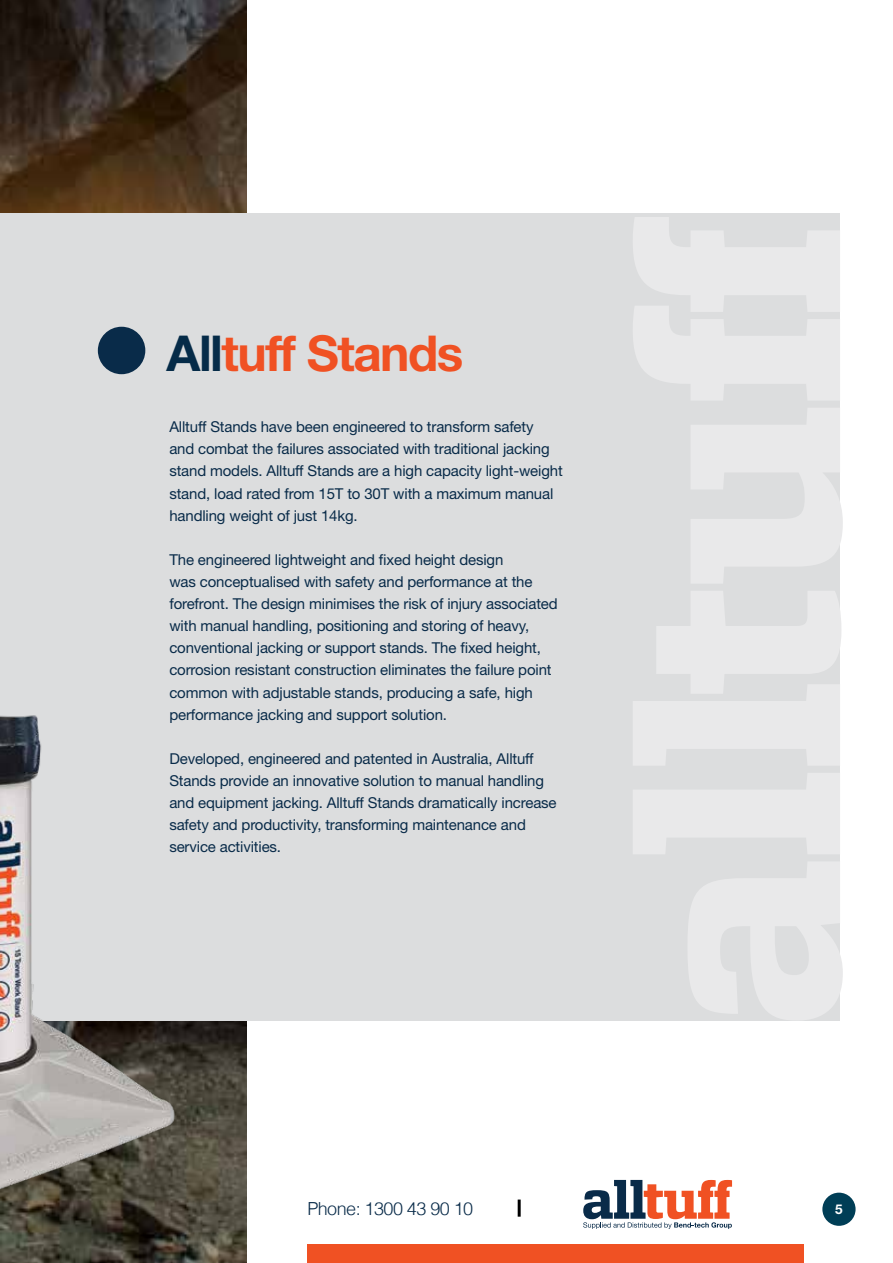
<style>
.page{position:relative;width:893px;height:1263px;background:#fff}
.page>*{position:absolute;margin:0;border:0;box-sizing:border-box;transform-origin:0 0}
.t1{font:700 49.5px "Helvetica Neue LT Pro";letter-spacing:-.03em;color:#f05123}
.t2{font:300 18px "Helvetica";letter-spacing:-.03em;color:#092b49}
.t3{font:15px/22px "Helvetica Neue LT Pro";letter-spacing:-.01em;color:#092b49}
.t4{font:700 13.5px "Helvetica Neue LT Pro";color:#fff}
.s1{color:#052b48}
</style>
<div class="page">
<div style="left:822px;top:1193px;width:34px;height:33px;background:#003e56;border-radius:50%"></div>
<div style="left:307px;top:1244px;width:496px;height:19px;background:#f05123"></div>
<hr style="left:518px;top:1199px;width:3px;height:18px;background:#000">
<svg style="left:583px;top:1180px;width:149px;height:49px"></svg>
<img style="left:0;top:0;width:247px;height:1263px">
<div style="left:0;top:213px;width:840px;height:807px;background:#dcddde"></div>
<svg style="left:633px;top:773px;width:207px;height:81px"></svg>
<svg style="left:688px;top:862px;width:155px;height:158px"></svg>
<svg style="left:633px;top:591px;width:208px;height:174px"></svg>
<svg style="left:691px;top:408px;width:152px;height:175px"></svg>
<svg style="left:633px;top:217px;width:207px;height:183px"></svg>
<div style="left:98px;top:327px;width:47px;height:47px;background:#092b49;border-radius:50%"></div>
<img style="left:0;top:715px;width:205px;height:529px">
<h1 class="t1" style="left:167px;top:322px;width:298px"><span class="s1">All</span>tuff Stands</h1>
<p class="t3" style="left:169px;top:415px;width:395px">Alltuff Stands have been engineered to transform safety<br>and combat the failures associated with traditional jacking stand models. Alltuff Stands are a high capacity light-weight stand, load rated from 15T to 30T with a maximum manual handling weight of just 14kg.</p>
<p class="t3" style="left:169px;top:548px;width:390px">The engineered lightweight and fixed height design<br>was conceptualised with safety and performance at the forefront. The design minimises the risk of injury associated with manual handling, positioning and storing of heavy, conventional jacking or support stands. The fixed height, corrosion resistant construction eliminates the failure point common with adjustable stands, producing a safe, high performance jacking and support solution.</p>
<p class="t3" style="left:169px;top:747px;width:389px">Developed, engineered and patented in Australia, Alltuff Stands provide an innovative solution to manual handling and equipment jacking. Alltuff Stands dramatically increase safety and productivity, transforming maintenance and service activities.</p>
<p class="t2" style="left:307px;top:1194px;width:167px">Phone: 1300 43 90 10</p>
<p class="t4" style="left:835px;top:1200px;width:9px">5</p>
</div>
